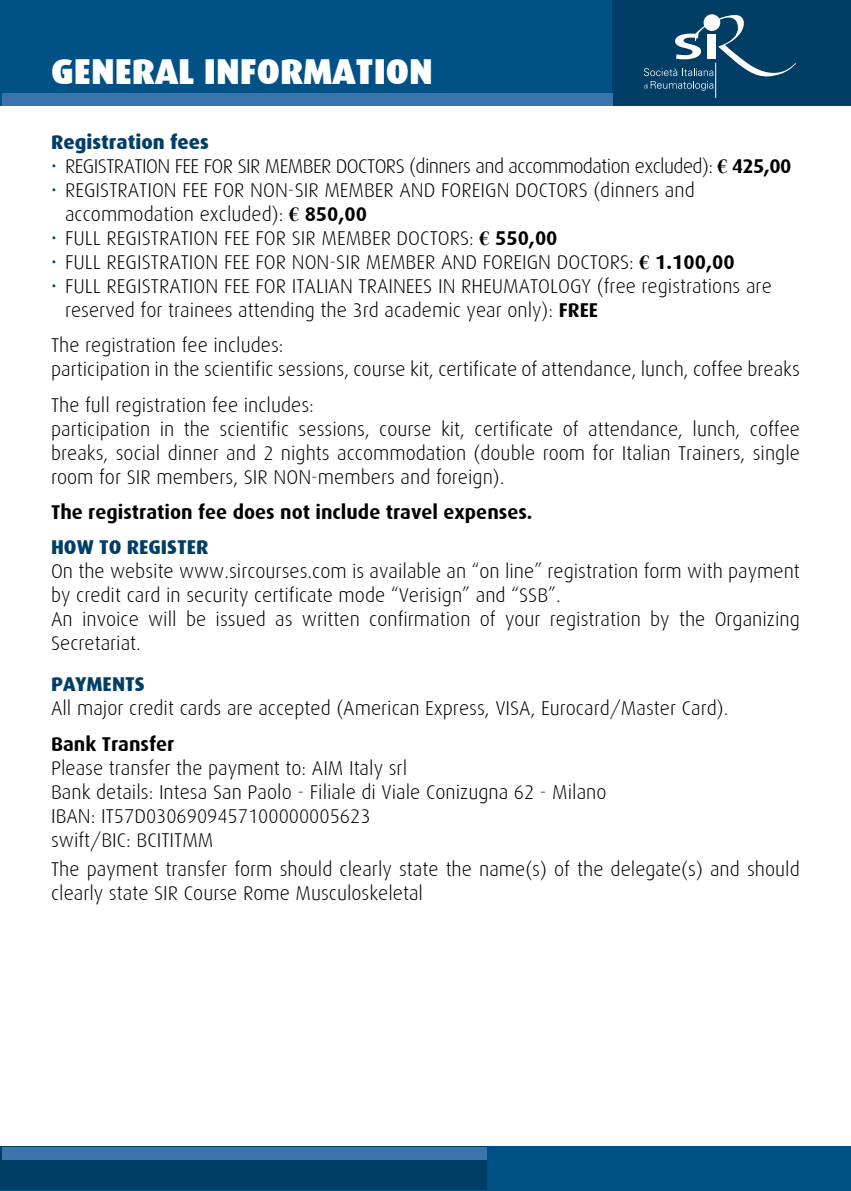
<style>
.page{position:relative;width:851px;height:1191px;background:#fff}
.page>*{position:absolute;margin:0;border:0;box-sizing:border-box;transform-origin:0 0}
.t1{font:900 36px "Dax";color:#fff}
.t2{font:300 20px/24px "Dax";color:#000}
.t3{font:300 20px "Dax";letter-spacing:-.03em;color:#000}
.t4{font:700 20px "Dax";color:#000}
.t5{font:800 20px "Dax";color:#003e66}
.s1{color:#005286}
.s2{font-family:"Times New Roman";font-weight:700}
.s3{font-weight:700}
</style>
<div class="page">
<div style="left:0;top:0;width:850px;height:105px;background:#005286"></div>
<div style="left:612px;top:0;width:238px;height:105px;background:#003e66"></div>
<hr style="left:715px;top:63px;width:1px;height:35px;background:#fff">
<svg style="left:643px;top:15px;width:152px;height:76px"></svg>
<div style="left:0;top:1146px;width:850px;height:45px;background:#005286"></div>
<div style="left:0;top:1146px;width:486px;height:44px;background:#003e66"></div>
<div style="left:2px;top:93px;width:610px;height:12px;background:#3b73ad"></div>
<div style="left:2px;top:1146px;width:484px;height:13px;background:#3b73ad"></div>
<h1 class="t1" style="left:51px;top:51px;width:383px">GENERAL INFORMATION</h1>
<p class="t5" style="left:51px;top:130px;width:159px">Registration fees</p>
<p class="t3" style="left:51px;top:155px;width:741px"><span class="s1">•</span> REGISTRATION FEE FOR SIR MEMBER DOCTORS (dinners and accommodation excluded): <span class="s2">€</span> <span class="s3">425,00</span></p>
<p class="t2" style="left:65px;top:178px;width:631px;text-indent:-14px"><span class="s1">•</span> REGISTRATION FEE FOR NON-SIR MEMBER AND FOREIGN DOCTORS (dinners and accommodation excluded): <span class="s2">€</span> <span class="s3">850,00</span></p>
<p class="t2" style="left:51px;top:226px;width:508px"><span class="s1">•</span> FULL REGISTRATION FEE FOR SIR MEMBER DOCTORS: <span class="s2">€</span> <span class="s3">550,00</span></p>
<p class="t2" style="left:51px;top:250px;width:685px"><span class="s1">•</span> FULL REGISTRATION FEE FOR NON-SIR MEMBER AND FOREIGN DOCTORS: <span class="s2">€</span> <span class="s3">1.100,00</span></p>
<p class="t2" style="left:65px;top:274px;width:708px;text-indent:-14px"><span class="s1">•</span> FULL REGISTRATION FEE FOR ITALIAN TRAINEES IN RHEUMATOLOGY (free registrations are reserved for trainees attending the 3rd academic year only): <span class="s3">FREE</span></p>
<p class="t2" style="left:51px;top:333px;width:750px">The registration fee includes:<br>participation in the scientific sessions, course kit, certificate of attendance, lunch, coffee breaks</p>
<p class="t2" style="left:51px;top:393px;width:750px">The full registration fee includes:<br>participation in the scientific sessions, course kit, certificate of attendance, lunch, coffee breaks, social dinner and 2 nights accommodation (double room for Italian Trainers, single room for SIR members, SIR NON-members and foreign).</p>
<p class="t4" style="left:51px;top:501px;width:483px">The registration fee does not include travel expenses.</p>
<p class="t5" style="left:51px;top:536px;width:159px">HOW TO REGISTER</p>
<p class="t2" style="left:51px;top:559px;width:750px">On the website www.sircourses.com is available an “on line” registration form with payment by credit card in security certificate mode “Verisign” and “SSB”.<br>An invoice will be issued as written confirmation of your registration by the Organizing Secretariat.</p>
<p class="t5" style="left:51px;top:673px;width:95px">PAYMENTS</p>
<p class="t2" style="left:51px;top:696px;width:678px">All major credit cards are accepted (American Express, VISA, Eurocard/Master Card).</p>
<p class="t4" style="left:51px;top:732px;width:125px">Bank Transfer</p>
<p class="t2" style="left:51px;top:756px;width:557px">Please transfer the payment to: AIM Italy srl<br>Bank details: Intesa San Paolo - Filiale di Viale Conizugna 62 - Milano IBAN: IT57D0306909457100000005623<br>swift/BIC: BCITITMM</p>
<p class="t2" style="left:51px;top:857px;width:750px">The payment transfer form should clearly state the name(s) of the delegate(s) and should clearly state SIR Course Rome Musculoskeletal</p>
</div>
